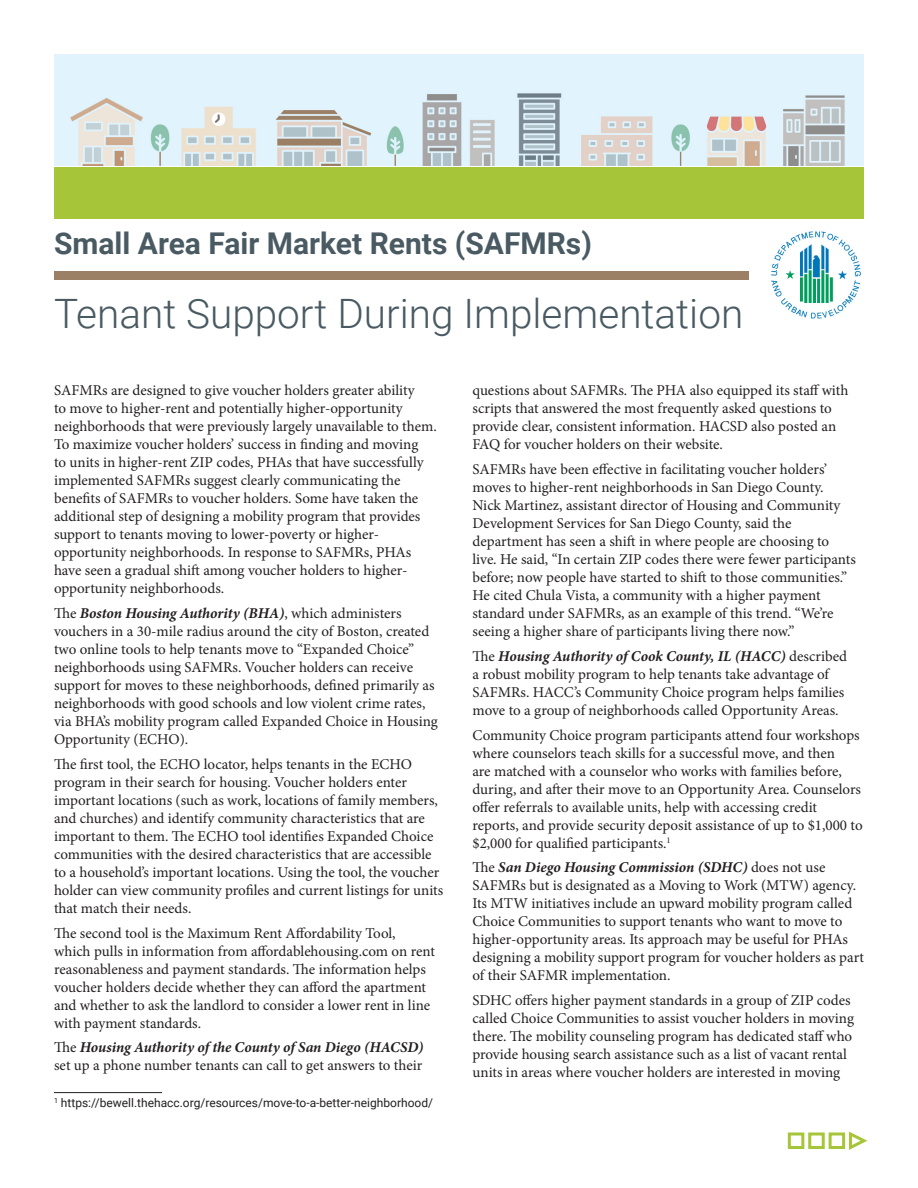
<style>
.page{position:relative;width:918px;height:1188px;background:#fff}
.page>*{position:absolute;margin:0;border:0;box-sizing:border-box;transform-origin:0 0}
.t1{font:300 40.5px "Roboto";color:#495a62}
.t2{font:700 30px "Roboto";color:#495a62}
.t3{font:15px/18px "Minion Pro";color:#231f20}
.t4{font:12px "Roboto";color:#231f20}
.s1{font-weight:700;font-style:italic}
</style>
<div class="page">
<div style="left:54px;top:271px;width:694px;height:9px;background:#9c8066"></div>
<svg style="left:849px;top:1131px;width:19px;height:19px"></svg>
<div style="left:829px;top:1132px;width:16px;height:17px;border:3px solid #a7c539"></div>
<div style="left:808px;top:1132px;width:17px;height:17px;border:3px solid #a7c539"></div>
<div style="left:788px;top:1132px;width:16px;height:17px;border:3px solid #a7c539"></div>
<hr style="left:54px;top:1092px;width:108px;height:1px;background:#231f20">
<img style="left:54px;top:54px;width:810px;height:112px">
<img style="left:771px;top:231px;width:90px;height:88px">
<div style="left:54px;top:167px;width:810px;height:51px;background:#a7c539"></div>
<p class="t2" style="left:54px;top:223px;width:540px">Small Area Fair Market Rents (SAFMRs)</p>
<h1 class="t1" style="left:54px;top:285px;width:691px">Tenant Support During Implementation</h1>
<p class="t3" style="left:54px;top:382px;width:385px">SAFMRs are designed to give voucher holders greater ability<br>to move to higher-rent and potentially higher-opportunity neighborhoods that were previously largely unavailable to them.<br>To maximize voucher holders’ success in finding and moving<br>to units in higher-rent ZIP codes, PHAs that have successfully implemented SAFMRs suggest clearly communicating the benefits of SAFMRs to voucher holders. Some have taken the additional step of designing a mobility program that provides support to tenants moving to lower-poverty or higher&shy;opportunity neighborhoods. In response to SAFMRs, PHAs have seen a gradual shift among voucher holders to higher&shy;opportunity neighborhoods.</p>
<p class="t3" style="left:54px;top:604px;width:385px">The <span class="s1">Boston Housing Authority (BHA)</span>, which administers vouchers in a 30-mile radius around the city of Boston, created two online tools to help tenants move to “Expanded Choice” neighborhoods using SAFMRs. Voucher holders can receive support for moves to these neighborhoods, defined primarily as neighborhoods with good schools and low violent crime rates, via BHA’s mobility program called Expanded Choice in Housing Opportunity (ECHO).</p>
<p class="t3" style="left:54px;top:755px;width:391px">The first tool, the ECHO locator, helps tenants in the ECHO program in their search for housing. Voucher holders enter important locations (such as work, locations of family members, and churches) and identify community characteristics that are important to them. The ECHO tool identifies Expanded Choice communities with the desired characteristics that are accessible to a household’s important locations. Using the tool, the voucher holder can view community profiles and current listings for units that match their needs.</p>
<p class="t3" style="left:54px;top:924px;width:382px">The second tool is the Maximum Rent Affordability Tool, which pulls in information from affordablehousing.com on rent reasonableness and payment standards. The information helps voucher holders decide whether they can afford the apartment and whether to ask the landlord to consider a lower rent in line with payment standards.</p>
<p class="t3" style="left:54px;top:1039px;width:371px">The <span class="s1">Housing Authority of the County of San Diego (HACSD) </span>set up a phone number tenants can call to get answers to their</p>
<p class="t4" style="left:54px;top:1094px;width:381px"><sup>1</sup> https://bewell.thehacc.org/resources/move-to-a-better-neighborhood/</p>
<p class="t3" style="left:472px;top:382px;width:378px">questions about SAFMRs. The PHA also equipped its staff with scripts that answered the most frequently asked questions to provide clear, consistent information. HACSD also posted an FAQ for voucher holders on their website.</p>
<p class="t3" style="left:472px;top:460px;width:385px">SAFMRs have been effective in facilitating voucher holders’ moves to higher-rent neighborhoods in San Diego County.<br>Nick Martinez, assistant director of Housing and Community Development Services for San Diego County, said the department has seen a shift in where people are choosing to live. He said, “In certain ZIP codes there were fewer participants before; now people have started to shift to those communities.” He cited Chula Vista, a community with a higher payment standard under SAFMRs, as an example of this trend. “We’re seeing a higher share of participants living there now.”</p>
<p class="t3" style="left:472px;top:647px;width:376px">The <span class="s1">Housing Authority of Cook County, IL (HACC)</span> described a robust mobility program to help tenants take advantage of SAFMRs. HACC’s Community Choice program helps families move to a group of neighborhoods called Opportunity Areas.</p>
<p class="t3" style="left:472px;top:726px;width:392px">Community Choice program participants attend four workshops where counselors teach skills for a successful move, and then<br>are matched with a counselor who works with families before, during, and after their move to an Opportunity Area. Counselors offer referrals to available units, help with accessing credit reports, and provide security deposit assistance of up to $1,000 to $2,000 for qualified participants.<sup>1</sup></p>
<p class="t3" style="left:472px;top:859px;width:393px">The <span class="s1">San Diego Housing Commission (SDHC)</span> does not use SAFMRs but is designated as a Moving to Work (MTW) agency.<br>Its MTW initiatives include an upward mobility program called Choice Communities to support tenants who want to move to higher-opportunity areas. Its approach may be useful for PHAs designing a mobility support program for voucher holders as part of their SAFMR implementation.</p>
<p class="t3" style="left:472px;top:991px;width:383px">SDHC offers higher payment standards in a group of ZIP codes called Choice Communities to assist voucher holders in moving there. The mobility counseling program has dedicated staff who provide housing search assistance such as a list of vacant rental units in areas where voucher holders are interested in moving</p>
</div>
